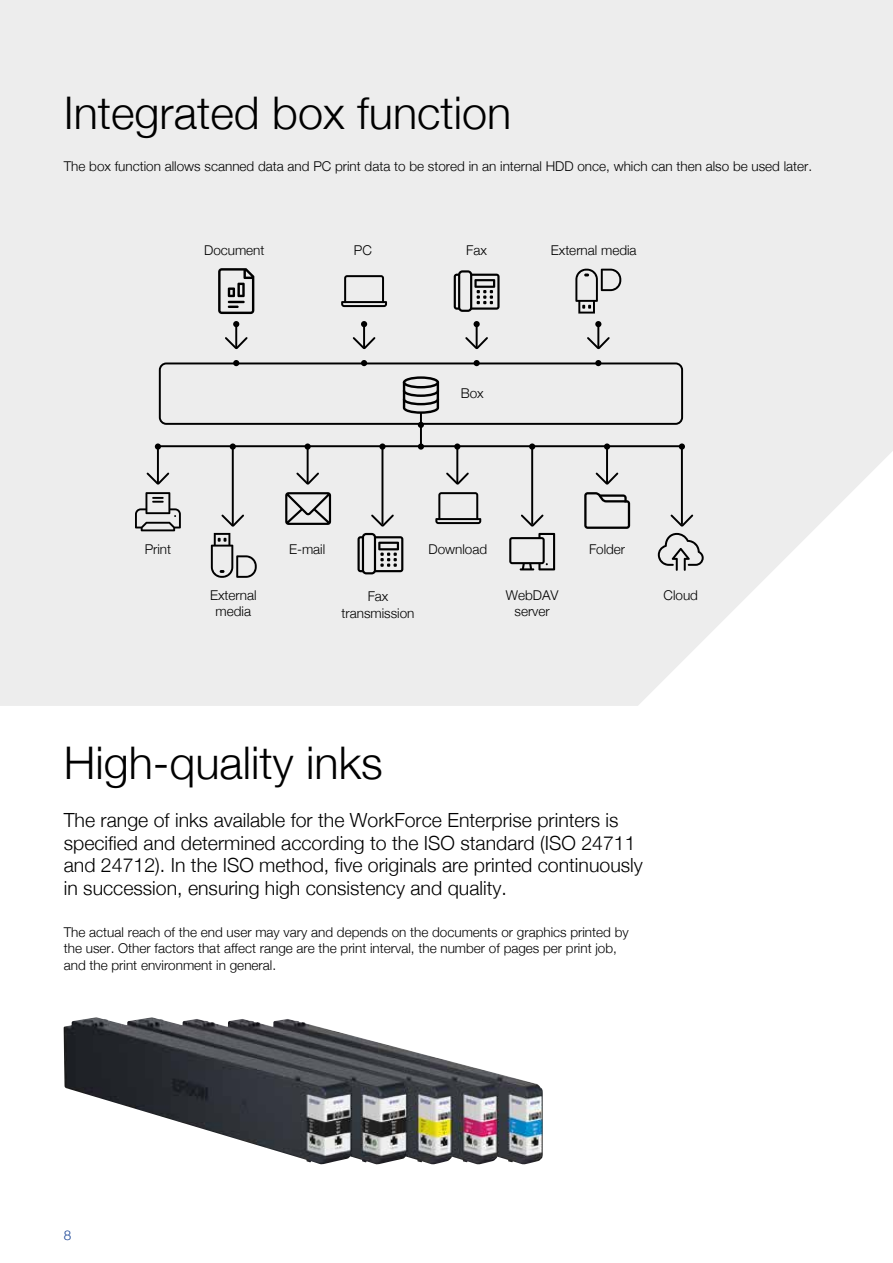
<style>
.page{position:relative;width:893px;height:1263px;background:#fff}
.page>*{position:absolute;margin:0;border:0;box-sizing:border-box;transform-origin:0 0}
.t1{font:300 45px "Helvetica Neue";color:#000}
.t2{font:300 19.5px/22.5px "Helvetica Neue";color:#000}
.t3{font:300 13.5px/16.5px "Helvetica Neue";color:#000;text-align:center}
.t4{font:300 13.5px "Helvetica Neue";color:#164194}
</style>
<div class="page">
<div style="left:0;top:0;width:893px;height:706px;background:#ededed"></div>
<img style="left:64px;top:1017px;width:479px;height:148px">
<svg style="left:403px;top:376px;width:36px;height:38px"></svg>
<div style="left:159px;top:362px;width:524px;height:63px;border:2px solid #000;border-radius:6px"></div>
<svg style="left:361px;top:321px;width:6px;height:6px"></svg>
<hr style="left:363px;top:324px;width:2px;height:24px;background:#000">
<svg style="left:474px;top:321px;width:6px;height:6px"></svg>
<hr style="left:476px;top:324px;width:2px;height:24px;background:#000">
<svg style="left:341px;top:275px;width:46px;height:32px"></svg>
<svg style="left:361px;top:360px;width:6px;height:6px"></svg>
<svg style="left:474px;top:360px;width:6px;height:6px"></svg>
<svg style="left:595px;top:360px;width:6px;height:6px"></svg>
<svg style="left:595px;top:321px;width:6px;height:6px"></svg>
<hr style="left:597px;top:324px;width:2px;height:24px;background:#000">
<svg style="left:575px;top:269px;width:46px;height:45px;background:#bcbcbc"></svg>
<svg style="left:454px;top:270px;width:46px;height:42px;background:#9a9a9a"></svg>
<hr style="left:420px;top:412px;width:2px;height:33px;background:#000">
<svg style="left:233px;top:360px;width:6px;height:6px"></svg>
<svg style="left:233px;top:321px;width:6px;height:6px"></svg>
<hr style="left:235px;top:324px;width:2px;height:24px;background:#000">
<svg style="left:218px;top:268px;width:36px;height:46px;background:#9a9a9a"></svg>
<svg style="left:418px;top:422px;width:6px;height:6px"></svg>
<hr style="left:157px;top:445px;width:526px;height:2px;background:#000">
<svg style="left:135px;top:492px;width:46px;height:39px;background:#b0b0b0"></svg>
<div style="left:155px;top:443px;width:6px;height:7px;background:#000;border-radius:50%"></div>
<hr style="left:157px;top:447px;width:2px;height:36px;background:#000">
<div style="left:230px;top:443px;width:6px;height:7px;background:#000;border-radius:50%"></div>
<hr style="left:232px;top:447px;width:2px;height:79px;background:#000">
<div style="left:305px;top:443px;width:6px;height:7px;background:#000;border-radius:50%"></div>
<hr style="left:307px;top:447px;width:2px;height:36px;background:#000">
<svg style="left:379px;top:443px;width:7px;height:7px"></svg>
<hr style="left:381px;top:447px;width:2px;height:78px;background:#000">
<svg style="left:285px;top:492px;width:46px;height:33px;background:#9c9c9c"></svg>
<div style="left:454px;top:443px;width:6px;height:7px;background:#000;border-radius:50%"></div>
<hr style="left:456px;top:447px;width:2px;height:36px;background:#000">
<svg style="left:435px;top:492px;width:46px;height:32px"></svg>
<div style="left:529px;top:443px;width:6px;height:7px;background:#000;border-radius:50%"></div>
<hr style="left:531px;top:447px;width:2px;height:78px;background:#000">
<svg style="left:584px;top:492px;width:46px;height:37px;background:#b5b5b5"></svg>
<div style="left:604px;top:443px;width:6px;height:7px;background:#000;border-radius:50%"></div>
<hr style="left:606px;top:447px;width:2px;height:36px;background:#000">
<div style="left:679px;top:443px;width:6px;height:7px;background:#000;border-radius:50%"></div>
<hr style="left:681px;top:447px;width:2px;height:78px;background:#000">
<div style="left:418px;top:443px;width:6px;height:7px;background:#000;border-radius:50%"></div>
<svg style="left:658px;top:513px;width:46px;height:58px;background:#c8c8c8"></svg>
<svg style="left:509px;top:513px;width:46px;height:57px;background:#bfbfbf"></svg>
<svg style="left:357px;top:513px;width:46px;height:61px;background:#aeaeae"></svg>
<svg style="left:211px;top:513px;width:46px;height:65px;background:#c4c4c4"></svg>
<svg style="left:145px;top:471px;width:26px;height:15px"></svg>
<svg style="left:295px;top:471px;width:26px;height:15px"></svg>
<svg style="left:444px;top:471px;width:27px;height:15px"></svg>
<svg style="left:594px;top:471px;width:26px;height:15px"></svg>
<svg style="left:585px;top:335px;width:26px;height:16px"></svg>
<svg style="left:464px;top:335px;width:26px;height:16px"></svg>
<svg style="left:351px;top:335px;width:26px;height:16px"></svg>
<svg style="left:223px;top:335px;width:26px;height:16px"></svg>
<h1 class="t1" style="left:64px;top:85px;width:449px">Integrated box function</h1>
<p class="t3" style="left:64px;top:157px;width:750px">The box function allows scanned data and PC print data to be stored in an internal HDD once, which can then also be used later.</p>
<p class="t3" style="left:204px;top:242px;width:62px">Document</p>
<p class="t3" style="left:354px;top:242px;width:20px">PC</p>
<p class="t3" style="left:466px;top:242px;width:22px">Fax</p>
<p class="t3" style="left:551px;top:242px;width:87px">External media</p>
<p class="t3" style="left:461px;top:385px;width:25px">Box</p>
<p class="t3" style="left:145px;top:540px;width:28px">Print</p>
<p class="t3" style="left:289px;top:540px;width:38px">E-mail</p>
<p class="t3" style="left:210px;top:586px;width:48px">External media</p>
<p class="t3" style="left:342px;top:588px;width:74px">Fax transmission</p>
<p class="t3" style="left:428px;top:540px;width:60px">Download</p>
<p class="t3" style="left:589px;top:540px;width:37px">Folder</p>
<p class="t3" style="left:506px;top:586px;width:54px">WebDAV server</p>
<p class="t3" style="left:663px;top:586px;width:36px">Cloud</p>
<h1 class="t1" style="left:64px;top:736px;width:321px">High-quality inks</h1>
<p class="t2" style="left:64px;top:809px;width:581px">The range of inks available for the WorkForce Enterprise printers is specified and determined according to the ISO standard (ISO 24711 and 24712). In the ISO method, five originals are printed continuously in succession, ensuring high consistency and quality.</p>
<p class="t3" style="left:64px;top:923px;width:566px;text-align:left">The actual reach of the end user may vary and depends on the documents or graphics printed by the user. Other factors that affect range are the print interval, the number of pages per print job, and the print environment in general.</p>
<p class="t4" style="left:64px;top:1227px;width:9px">8</p>
</div>
